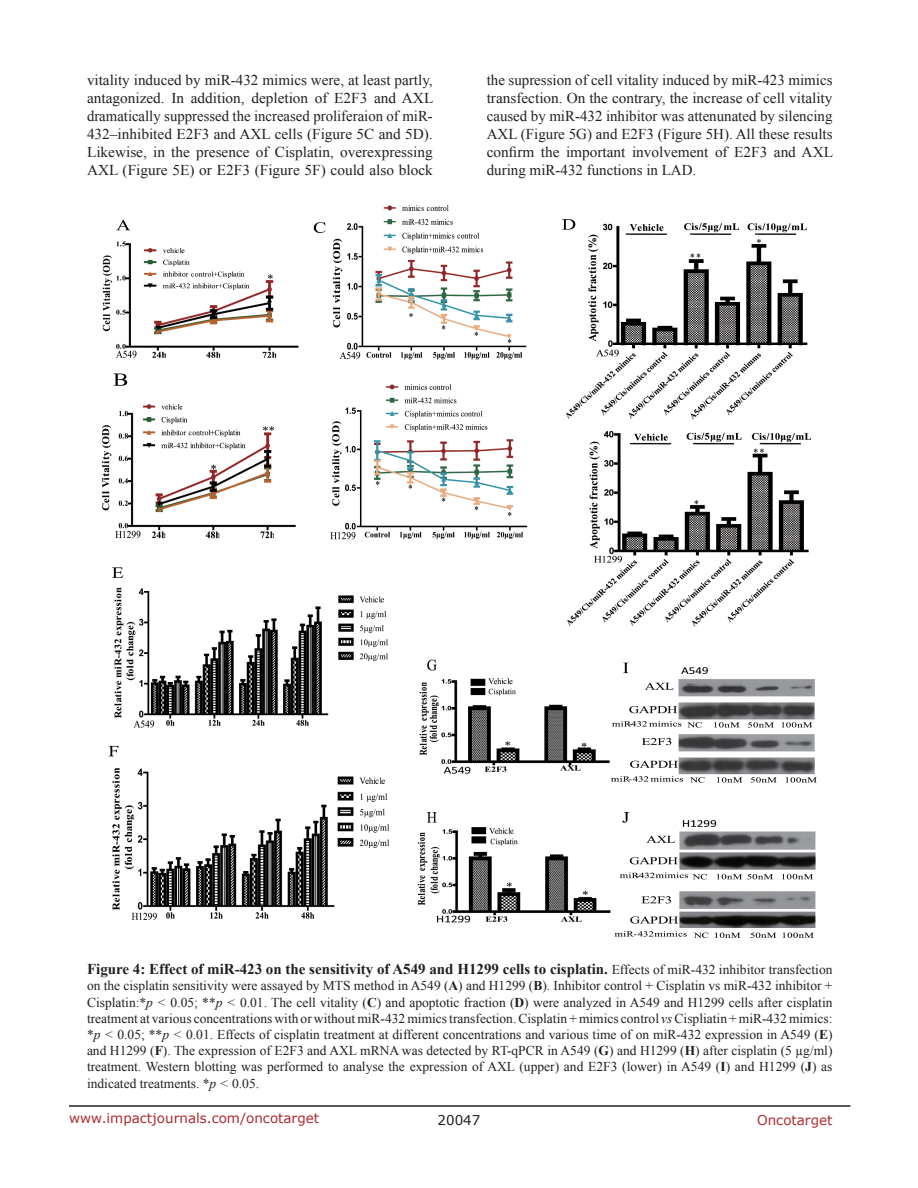
<style>
.page{position:relative;width:918px;height:1188px;background:#fff}
.page>*{position:absolute;margin:0;border:0;box-sizing:border-box;transform-origin:0 0}
.BodyText{font:15px/18px "Times New Roman";color:#221f22;text-align:justify}
.FigureText{font:700 15px "Times New Roman";color:#221f22}
.FigureText-2{font:13.5px/16.2px "Times New Roman";color:#221f22;text-align:justify}
.t1{font:13.5px "Verdana";color:#ac2b31}
.t2{font:13.5px "Verdana";color:#221f22}
.s1{font-weight:400;font-size:13.5px}
.s2{font-weight:700}
.s3{font-style:italic}
</style>
<div class="page">
<hr style="left:69px;top:1105px;width:781px;height:2px;background:#231f20">
<img style="left:103px;top:206px;width:714px;height:731px">
<p class="BodyText" style="left:87px;top:71px;width:348px">vitality induced by miR-432 mimics were, at least partly, antagonized. In addition, depletion of E2F3 and AXL dramatically suppressed the increased proliferaion of miR-432–inhibited E2F3 and AXL cells (Figure 5C and 5D).<br>Likewise, in the presence of Cisplatin, overexpressing AXL (Figure 5E) or E2F3 (Figure 5F) could also block</p>
<p class="BodyText" style="left:487px;top:71px;width:348px">the supression of cell vitality induced by miR-423 mimics transfection. On the contrary, the increase of cell vitality caused by miR-432 inhibitor was attenunated by silencing AXL (Figure 5G) and E2F3 (Figure 5H). All these results confirm the important involvement of E2F3 and AXL during miR-432 functions in LAD.</p>
<p class="FigureText" style="left:87px;top:959px;width:747px">Figure 4: Effect of miR-423 on the sensitivity of A549 and H1299 cells to cisplatin. <span class="s1">Effects of miR-432 inhibitor transfection</span></p>
<p class="FigureText-2" style="left:87px;top:977px;width:747px">on the cisplatin sensitivity were assayed by MTS method in A549 (<span class="s2">A</span>) and H1299 (<span class="s2">B</span>). Inhibitor control + Cisplatin vs miR-432 inhibitor + Cisplatin:*<span class="s3">p &lt;</span> 0.05; **<span class="s3">p &lt;</span> 0.01. The cell vitality (<span class="s2">C</span>) and apoptotic fraction (<span class="s2">D</span>) were analyzed in A549 and H1299 cells after cisplatin treatment at various concentrations with or without miR-432 mimics transfection. Cisplatin + mimics control <span class="s3">vs</span> Cispliatin + miR-432mimics: *<span class="s3">p &lt;</span> 0.05; **<span class="s3">p &lt;</span> 0.01. Effects of cisplatin treatment at different concentrations and various time of on miR-432 expression in A549 (<span class="s2">E</span>) and H1299 (<span class="s2">F</span>). The expression of E2F3 and AXL mRNA was detected by RT-qPCR in A549 (<span class="s2">G</span>) and H1299 (<span class="s2">H</span>) after cisplatin (5 µg/ml) treatment. Western blotting was performed to analyse the expression of AXL (upper) and E2F3 (lower) in A549 (<span class="s2">I</span>) and H1299 (<span class="s2">J</span>) as indicated treatments. *<span class="s3">p &lt;</span> 0.05.</p>
<p class="t1" style="left:69px;top:1109px;width:252px">www.impactjournals.com/oncotarget</p>
<p class="t2" style="left:438px;top:1111px;width:44px">20047</p>
<p class="t1" style="left:757px;top:1111px;width:77px">Oncotarget</p>
</div>
